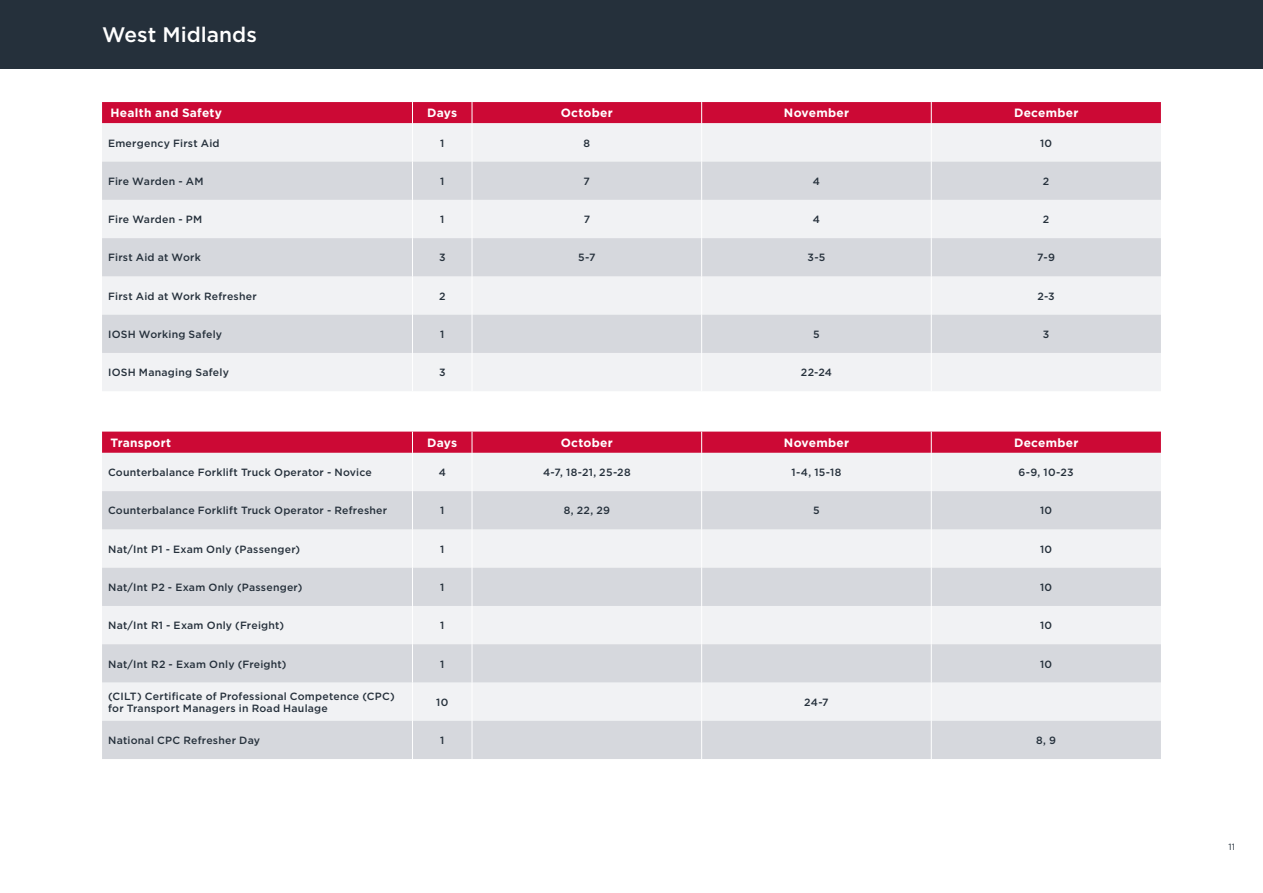
<style>
.page{position:relative;width:1263px;height:893px;background:#fff}
.page>*{position:absolute;margin:0;border:0;box-sizing:border-box;transform-origin:0 0}
.t1{font:500 21px "Gotham";color:#fff}
.t2{font:700 12px "Gotham";letter-spacing:.02em;color:#fff}
.t3{font:500 10.5px/12px "Gotham";letter-spacing:.02em;color:#25303b}
.t4{font:9px "Gotham";color:#25303b}
</style>
<div class="page">
<div style="left:0;top:0;width:638px;height:68px;background:#25303b"></div>
<div style="left:625px;top:0;width:638px;height:68px;background:#25303b"></div>
<div style="left:102px;top:453px;width:1059px;height:38px;background:#f1f2f4"></div>
<svg style="left:102px;top:491px;width:1059px;height:268px;fill:#d6d8dd"></svg>
<hr style="left:412px;top:453px;width:1px;height:38px;background:#fff">
<hr style="left:472px;top:453px;width:1px;height:38px;background:#fff">
<hr style="left:701px;top:453px;width:1px;height:38px;background:#fff">
<hr style="left:931px;top:453px;width:1px;height:38px;background:#fff">
<hr style="left:412px;top:491px;width:1px;height:38px;background:#fff">
<hr style="left:472px;top:491px;width:1px;height:38px;background:#fff">
<hr style="left:701px;top:491px;width:1px;height:38px;background:#fff">
<hr style="left:931px;top:491px;width:1px;height:38px;background:#fff">
<hr style="left:412px;top:529px;width:1px;height:39px;background:#fff">
<hr style="left:472px;top:529px;width:1px;height:39px;background:#fff">
<hr style="left:701px;top:529px;width:1px;height:39px;background:#fff">
<hr style="left:931px;top:529px;width:1px;height:39px;background:#fff">
<hr style="left:412px;top:568px;width:1px;height:38px;background:#fff">
<hr style="left:472px;top:568px;width:1px;height:38px;background:#fff">
<hr style="left:701px;top:568px;width:1px;height:38px;background:#fff">
<hr style="left:931px;top:568px;width:1px;height:38px;background:#fff">
<hr style="left:412px;top:606px;width:1px;height:38px;background:#fff">
<hr style="left:472px;top:606px;width:1px;height:38px;background:#fff">
<hr style="left:701px;top:606px;width:1px;height:38px;background:#fff">
<hr style="left:931px;top:606px;width:1px;height:38px;background:#fff">
<hr style="left:412px;top:644px;width:1px;height:38px;background:#fff">
<hr style="left:472px;top:644px;width:1px;height:38px;background:#fff">
<hr style="left:701px;top:644px;width:1px;height:38px;background:#fff">
<hr style="left:931px;top:644px;width:1px;height:38px;background:#fff">
<hr style="left:412px;top:682px;width:1px;height:39px;background:#fff">
<hr style="left:472px;top:682px;width:1px;height:39px;background:#fff">
<hr style="left:701px;top:682px;width:1px;height:39px;background:#fff">
<hr style="left:931px;top:682px;width:1px;height:39px;background:#fff">
<hr style="left:412px;top:721px;width:1px;height:38px;background:#fff">
<hr style="left:472px;top:721px;width:1px;height:38px;background:#fff">
<hr style="left:701px;top:721px;width:1px;height:38px;background:#fff">
<hr style="left:931px;top:721px;width:1px;height:38px;background:#fff">
<div style="left:102px;top:432px;width:1059px;height:21px;background:#cc0935"></div>
<div style="left:102px;top:123px;width:1059px;height:268px;background:#f1f2f4"></div>
<svg style="left:102px;top:162px;width:1059px;height:191px;fill:#d6d8dd"></svg>
<hr style="left:412px;top:123px;width:1px;height:39px;background:#fff">
<hr style="left:472px;top:123px;width:1px;height:39px;background:#fff">
<hr style="left:701px;top:123px;width:1px;height:39px;background:#fff">
<hr style="left:931px;top:123px;width:1px;height:39px;background:#fff">
<hr style="left:412px;top:162px;width:1px;height:38px;background:#fff">
<hr style="left:472px;top:162px;width:1px;height:38px;background:#fff">
<hr style="left:701px;top:162px;width:1px;height:38px;background:#fff">
<hr style="left:931px;top:162px;width:1px;height:38px;background:#fff">
<hr style="left:412px;top:200px;width:1px;height:38px;background:#fff">
<hr style="left:472px;top:200px;width:1px;height:38px;background:#fff">
<hr style="left:701px;top:200px;width:1px;height:38px;background:#fff">
<hr style="left:931px;top:200px;width:1px;height:38px;background:#fff">
<hr style="left:412px;top:238px;width:1px;height:38px;background:#fff">
<hr style="left:472px;top:238px;width:1px;height:38px;background:#fff">
<hr style="left:701px;top:238px;width:1px;height:38px;background:#fff">
<hr style="left:931px;top:238px;width:1px;height:38px;background:#fff">
<hr style="left:412px;top:276px;width:1px;height:39px;background:#fff">
<hr style="left:472px;top:276px;width:1px;height:39px;background:#fff">
<hr style="left:701px;top:276px;width:1px;height:39px;background:#fff">
<hr style="left:931px;top:276px;width:1px;height:39px;background:#fff">
<hr style="left:412px;top:315px;width:1px;height:38px;background:#fff">
<hr style="left:472px;top:315px;width:1px;height:38px;background:#fff">
<hr style="left:701px;top:315px;width:1px;height:38px;background:#fff">
<hr style="left:931px;top:315px;width:1px;height:38px;background:#fff">
<hr style="left:412px;top:353px;width:1px;height:38px;background:#fff">
<hr style="left:472px;top:353px;width:1px;height:38px;background:#fff">
<hr style="left:701px;top:353px;width:1px;height:38px;background:#fff">
<hr style="left:931px;top:353px;width:1px;height:38px;background:#fff">
<div style="left:102px;top:102px;width:1059px;height:21px;background:#cc0935"></div>
<h1 class="t1" style="left:102px;top:21px;width:156px">West Midlands</h1>
<p class="t2" style="left:111px;top:105px;width:113px">Health and Safety</p>
<p class="t2" style="left:427px;top:105px;width:31px">Days</p>
<p class="t2" style="left:561px;top:105px;width:53px">October</p>
<p class="t2" style="left:784px;top:105px;width:67px">November</p>
<p class="t2" style="left:1014px;top:105px;width:66px">December</p>
<p class="t3" style="left:108px;top:137px;width:113px">Emergency First Aid</p>
<p class="t3" style="left:440px;top:137px;width:6px">1</p>
<p class="t3" style="left:583px;top:137px;width:8px">8</p>
<p class="t3" style="left:1040px;top:137px;width:14px">10</p>
<p class="t3" style="left:108px;top:175px;width:97px">Fire Warden - AM</p>
<p class="t3" style="left:440px;top:175px;width:6px">1</p>
<p class="t3" style="left:584px;top:175px;width:8px">7</p>
<p class="t3" style="left:813px;top:175px;width:9px">4</p>
<p class="t3" style="left:1043px;top:175px;width:8px">2</p>
<p class="t3" style="left:108px;top:213px;width:96px">Fire Warden - PM</p>
<p class="t3" style="left:440px;top:213px;width:6px">1</p>
<p class="t3" style="left:584px;top:213px;width:8px">7</p>
<p class="t3" style="left:813px;top:213px;width:9px">4</p>
<p class="t3" style="left:1043px;top:213px;width:8px">2</p>
<p class="t3" style="left:108px;top:252px;width:94px">First Aid at Work</p>
<p class="t3" style="left:439px;top:252px;width:8px">3</p>
<p class="t3" style="left:578px;top:252px;width:19px">5-7</p>
<p class="t3" style="left:807px;top:252px;width:20px">3-5</p>
<p class="t3" style="left:1037px;top:252px;width:19px">7-9</p>
<p class="t3" style="left:108px;top:290px;width:150px">First Aid at Work Refresher</p>
<p class="t3" style="left:439px;top:290px;width:8px">2</p>
<p class="t3" style="left:1037px;top:290px;width:19px">2-3</p>
<p class="t3" style="left:108px;top:328px;width:116px">IOSH Working Safely</p>
<p class="t3" style="left:440px;top:328px;width:6px">1</p>
<p class="t3" style="left:813px;top:328px;width:8px">5</p>
<p class="t3" style="left:1043px;top:328px;width:8px">3</p>
<p class="t3" style="left:108px;top:366px;width:122px">IOSH Managing Safely</p>
<p class="t3" style="left:439px;top:366px;width:8px">3</p>
<p class="t3" style="left:801px;top:366px;width:33px">22-24</p>
<p class="t2" style="left:111px;top:435px;width:62px">Transport</p>
<p class="t2" style="left:427px;top:435px;width:31px">Days</p>
<p class="t2" style="left:561px;top:435px;width:53px">October</p>
<p class="t2" style="left:784px;top:435px;width:67px">November</p>
<p class="t2" style="left:1014px;top:435px;width:66px">December</p>
<p class="t3" style="left:108px;top:466px;width:265px">Counterbalance Forklift Truck Operator - Novice</p>
<p class="t3" style="left:439px;top:466px;width:9px">4</p>
<p class="t3" style="left:543px;top:466px;width:89px">4-7, 18-21, 25-28</p>
<p class="t3" style="left:791px;top:466px;width:51px">1-4, 15-18</p>
<p class="t3" style="left:1018px;top:466px;width:57px">6-9, 10-23</p>
<p class="t3" style="left:108px;top:505px;width:281px">Counterbalance Forklift Truck Operator - Refresher</p>
<p class="t3" style="left:440px;top:505px;width:6px">1</p>
<p class="t3" style="left:564px;top:505px;width:48px">8, 22, 29</p>
<p class="t3" style="left:813px;top:505px;width:8px">5</p>
<p class="t3" style="left:1040px;top:505px;width:14px">10</p>
<p class="t3" style="left:108px;top:543px;width:194px">Nat/Int P1 - Exam Only (Passenger)</p>
<p class="t3" style="left:440px;top:543px;width:6px">1</p>
<p class="t3" style="left:1040px;top:543px;width:14px">10</p>
<p class="t3" style="left:108px;top:581px;width:196px">Nat/Int P2 - Exam Only (Passenger)</p>
<p class="t3" style="left:440px;top:581px;width:6px">1</p>
<p class="t3" style="left:1040px;top:581px;width:14px">10</p>
<p class="t3" style="left:108px;top:619px;width:177px">Nat/Int R1 - Exam Only (Freight)</p>
<p class="t3" style="left:440px;top:619px;width:6px">1</p>
<p class="t3" style="left:1040px;top:619px;width:14px">10</p>
<p class="t3" style="left:108px;top:658px;width:180px">Nat/Int R2 - Exam Only (Freight)</p>
<p class="t3" style="left:440px;top:658px;width:6px">1</p>
<p class="t3" style="left:1040px;top:658px;width:14px">10</p>
<p class="t3" style="left:108px;top:690px;width:288px">(CILT) Certificate of Professional Competence (CPC) for Transport Managers in Road Haulage</p>
<p class="t3" style="left:436px;top:696px;width:14px">10</p>
<p class="t3" style="left:804px;top:696px;width:26px">24-7</p>
<p class="t3" style="left:108px;top:734px;width:154px">National CPC Refresher Day</p>
<p class="t3" style="left:440px;top:734px;width:6px">1</p>
<p class="t3" style="left:1036px;top:734px;width:21px">8, 9</p>
<p class="t4" style="left:1228px;top:841px;width:8px">11</p>
</div>
